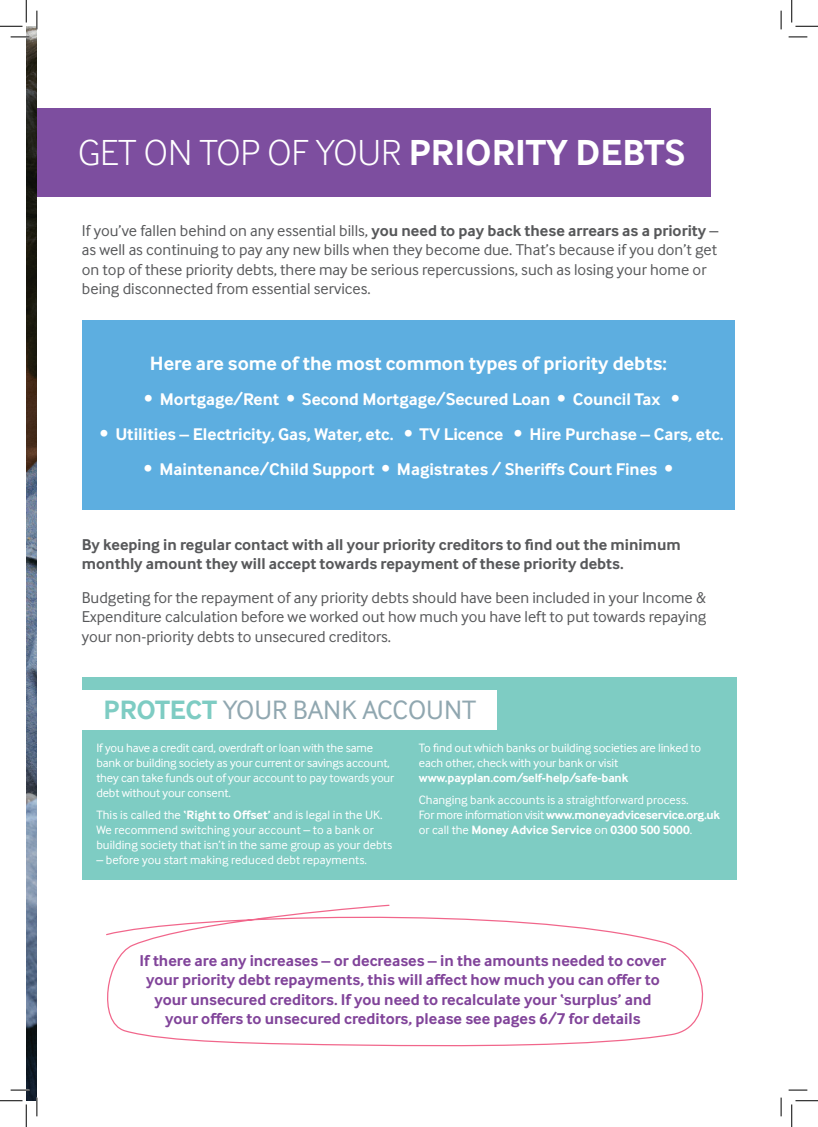
<style>
.page{position:relative;width:818px;height:1127px;background:#fff}
.page>*{position:absolute;margin:0;border:0;box-sizing:border-box;transform-origin:0 0}
.t1{font:300 37.5px "Inter Face";color:#fff}
.t2{font:27.5px "Inter Face";color:#90a7b0}
.t3{font:700 20px "Inter Face";color:#fff}
.t4{font:700 17.5px "Inter Face";color:#fff}
.t5{font:16.25px/19.5px "Inter Face";color:#57585a}
.t6{font:700 16.25px/19.5px "Inter Face";color:#81449a;text-align:center}
.t7{font:700 16.25px/19.5px "Inter Face";color:#57585a}
.t8{font:12.5px/15px "Inter Face";letter-spacing:-.01em;color:#fff}
.t9{font:700 12.5px "Inter Face";letter-spacing:-.01em;color:#fff}
.s1{font-weight:700}
.s2{font-weight:400}
.s3{font-weight:700;color:#7eccc3}
</style>
<div class="page">
<img style="left:26px;top:26px;width:11px;height:1074px">
<div style="left:37px;top:108px;width:673px;height:88px;background:#7d4e9f"></div>
<svg style="left:106px;top:904px;width:598px;height:143px"></svg>
<div style="left:82px;top:320px;width:653px;height:190px;background:#5daee0"></div>
<div style="left:82px;top:677px;width:654px;height:202px;background:#7eccc3"></div>
<div style="left:79px;top:690px;width:418px;height:40px;background:#fff"></div>
<svg style="left:11px;top:36px;width:18px;height:2px"></svg>
<svg style="left:788px;top:36px;width:19px;height:2px"></svg>
<svg style="left:11px;top:1088px;width:18px;height:2px"></svg>
<svg style="left:788px;top:1089px;width:19px;height:1px"></svg>
<svg style="left:36px;top:11px;width:2px;height:18px"></svg>
<svg style="left:36px;top:1097px;width:2px;height:18px"></svg>
<svg style="left:780px;top:11px;width:2px;height:18px"></svg>
<svg style="left:780px;top:1097px;width:2px;height:18px"></svg>
<svg style="left:0;top:0;width:27px;height:27px"></svg>
<svg style="left:0;top:1100px;width:27px;height:26px"></svg>
<svg style="left:791px;top:0;width:27px;height:27px"></svg>
<svg style="left:791px;top:1100px;width:27px;height:26px"></svg>
<h1 class="t1" style="left:78px;top:131px;width:609px">GET ON TOP OF YOUR <span class="s1">PRIORITY DEBTS</span></h1>
<p class="t5" style="left:82px;top:220px;width:638px">If you’ve fallen behind on any essential bills, <span class="s1">you need to pay back these arrears as a priority</span> – as well as continuing to pay any new bills when they become due. That’s because if you don’t get on top of these priority debts, there may be serious repercussions, such as losing your home or being disconnected from essential services.</p>
<h3 class="t3" style="left:150px;top:351px;width:518px">Here are some of the most common types of priority debts:</h3>
<h3 class="t4" style="left:144px;top:389px;width:537px"><span class="s2">•</span> Mortgage/Rent <span class="s2">•</span> Second Mortgage/Secured Loan <span class="s2">•</span> Council Tax <span class="s2">•</span></h3>
<h3 class="t4" style="left:100px;top:424px;width:625px"><span class="s2">•</span> Utilities – Electricity, Gas, Water, etc. <span class="s2">•</span> TV Licence <span class="s2">•</span> Hire Purchase – Cars, etc.</h3>
<h3 class="t4" style="left:144px;top:459px;width:531px"><span class="s2">•</span> Maintenance/Child Support <span class="s2">•</span> Magistrates / Sheriffs Court Fines <span class="s2">•</span></h3>
<h3 class="t7" style="left:82px;top:534px;width:600px">By keeping in regular contact with all your priority creditors to find out the minimum monthly amount they will accept towards repayment of these priority debts.</h3>
<h3 class="t5" style="left:82px;top:587px;width:626px;text-align:justify">Budgeting for the repayment of any priority debts should have been included in your Income &amp; Expenditure calculation before we worked out how much you have left to put towards repaying your non-priority debts to unsecured creditors.</h3>
<h2 class="t2" style="left:103px;top:694px;width:374px"><span class="s3">PROTECT</span> YOUR BANK ACCOUNT</h2>
<p class="t8" style="left:96px;top:740px;width:299px">If you have a credit card, overdraft or loan with the same bank or building society as your current or savings account, they can take funds out of your account to pay towards your debt without your consent.</p>
<p class="t8" style="left:96px;top:807px;width:297px">This is called the <span class="s1">‘Right to Offset’</span> and is legal in the UK.<br>We recommend switching your account – to a bank or building society that isn’t in the same group as your debts</p>
<p class="t8" style="left:96px;top:852px;width:272px">– before you start making reduced debt repayments.</p>
<p class="t8" style="left:419px;top:740px;width:284px">To find out which banks or building societies are linked to each other, check with your bank or visit</p>
<p class="t9" style="left:419px;top:770px;width:211px">www.payplan.com/self-help/safe-bank</p>
<p class="t8" style="left:419px;top:792px;width:303px">Changing bank accounts is a straightforward process.<br>For more information visit <span class="s1">www.moneyadviceservice.org.uk </span>or call the <span class="s1">Money Advice Service</span> on <span class="s1">0300 500 5000</span>.</p>
<p class="t6" style="left:140px;top:950px;width:528px">If there are any increases – or decreases – in the amounts needed to cover your priority debt repayments, this will affect how much you can offer to your unsecured creditors. If you need to recalculate your ‘surplus’ and your offers to unsecured creditors, please see pages 6/7 for details</p>
</div>
